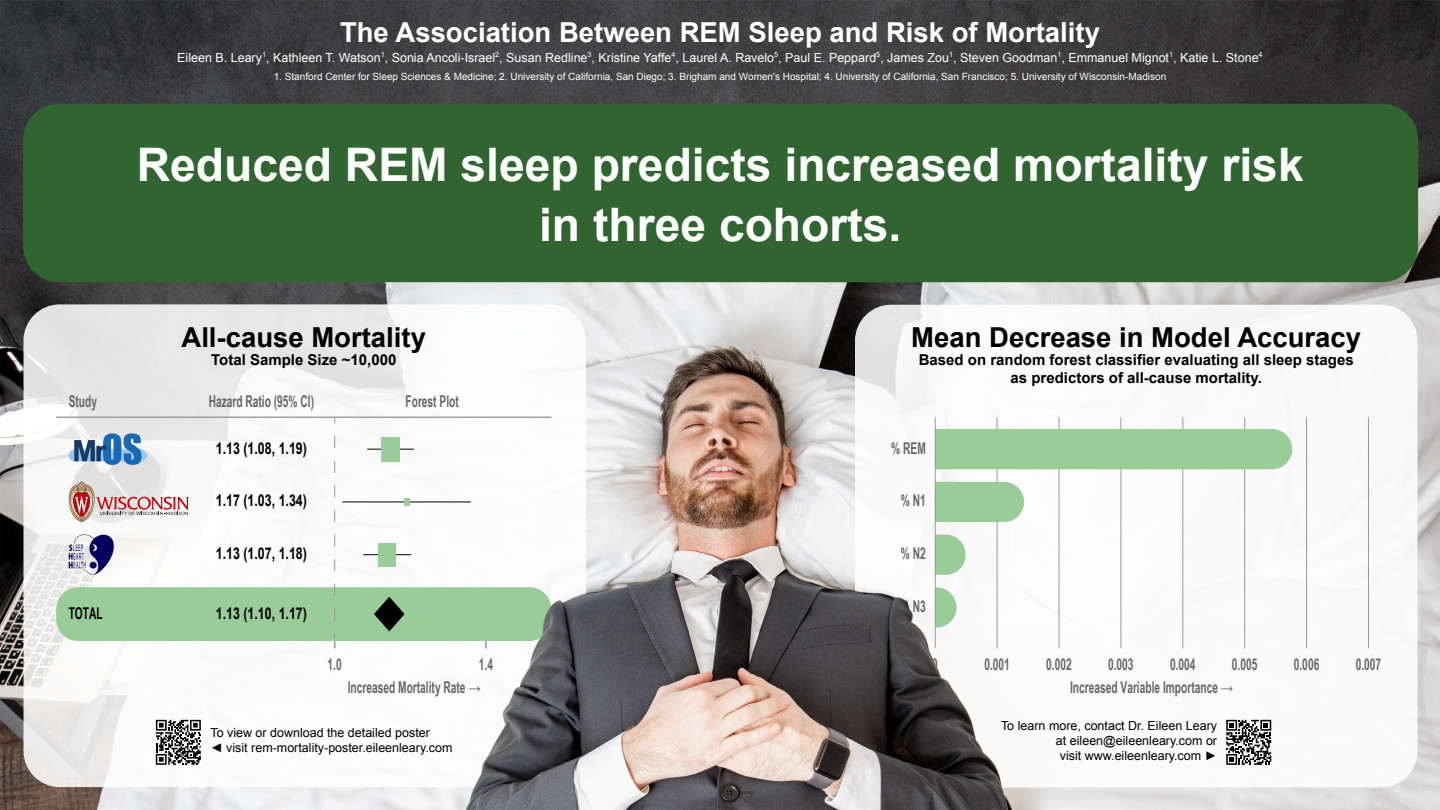
<style>
.page{position:relative;width:1440px;height:810px;background:#fff}
.page>*{position:absolute;margin:0;border:0;box-sizing:border-box;transform-origin:0 0}
.t1{font:700 46.2px/60.2px "Arial";color:#fff;text-align:center}
.t2{font:700 27.6px "Arial";color:#fff}
.t3{font:700 27.6px "Arial";color:#000}
.t4{font:700 16.2px "Arial Narrow";color:#666;scale:.77 1}
.t5{font:700 16.2px "Arial";color:#000;scale:.77 1}
.t6{font:700 16.2px "Arial Narrow";color:#000;scale:.77 1}
.t7{font:700 15px/18px "Arial";color:#000;text-align:center}
.t8{font:12.4px "Arial";color:#fff}
.t9{font:12.4px/15px "Arial";color:#000;text-align:right}
.t10{font:10px "Arial";color:#fff}
.s1{font-family:"Arial";font-weight:400}
</style>
<div class="page">
<img style="left:0;top:0;width:1440px;height:810px">
<div style="left:855px;top:305px;width:563px;height:482px;background:#fff;border-radius:36px"></div>
<svg style="left:24px;top:304px;width:562px;height:483px"></svg>
<div style="left:23px;top:104px;width:1395px;height:178px;background:#326432;border-radius:36px"></div>
<svg style="left:1226px;top:720px;width:45px;height:45px"></svg>
<svg style="left:156px;top:720px;width:45px;height:45px"></svg>
<div style="left:56px;top:587px;width:495px;height:54px;background:#9c9;border-radius:22px"></div>
<hr style="left:997px;top:417px;width:1px;height:231px;background:#999">
<hr style="left:1059px;top:417px;width:1px;height:231px;background:#999">
<hr style="left:1120px;top:417px;width:1px;height:231px;background:#999">
<hr style="left:1182px;top:417px;width:1px;height:231px;background:#999">
<hr style="left:1244px;top:417px;width:1px;height:231px;background:#999">
<hr style="left:1306px;top:417px;width:1px;height:231px;background:#999">
<hr style="left:1368px;top:417px;width:1px;height:231px;background:#999">
<div style="left:936px;top:429px;width:356px;height:40px;background:#9c9"></div>
<div style="left:936px;top:482px;width:88px;height:40px;background:#9c9"></div>
<hr style="left:935px;top:417px;width:1px;height:231px;background:#999">
<svg style="left:69px;top:449px;width:78px;height:12px"></svg>
<svg style="left:74px;top:433px;width:67px;height:32px;background:#6690bb"></svg>
<svg style="left:68px;top:482px;width:121px;height:40px"></svg>
<svg style="left:69px;top:532px;width:45px;height:43px"></svg>
<svg style="left:334px;top:436px;width:1px;height:185px"></svg>
<svg style="left:334px;top:633px;width:1px;height:15px"></svg>
<hr style="left:56px;top:417px;width:495px;height:1px;background:#999">
<hr style="left:368px;top:449px;width:45px;height:1px;background:#000">
<svg style="left:381px;top:437px;width:19px;height:24px"></svg>
<svg style="left:374px;top:597px;width:31px;height:34px"></svg>
<hr style="left:364px;top:554px;width:47px;height:1px;background:#000">
<svg style="left:378px;top:543px;width:18px;height:23px"></svg>
<hr style="left:343px;top:501px;width:127px;height:1px;background:#000">
<svg style="left:404px;top:498px;width:5px;height:8px"></svg>
<img style="left:416px;top:528px;width:608px;height:282px">
<h2 class="t2" style="left:340px;top:14px;width:761px">The Association Between REM Sleep and Risk of Mortality</h2>
<p class="t8" style="left:177px;top:49px;width:1087px">Eileen B. Leary<sup>1</sup>, Kathleen T. Watson<sup>1</sup>, Sonia Ancoli-Israel<sup>2</sup>, Susan Redline<sup>3</sup>, Kristine Yaffe<sup>4</sup>, Laurel A. Ravelo<sup>5</sup>, Paul E. Peppard<sup>5</sup>, James Zou<sup>1</sup>, Steven Goodman<sup>1</sup>, Emmanuel Mignot<sup>1</sup>, Katie L. Stone<sup>4</sup></p>
<p class="t10" style="left:274px;top:70px;width:894px">1. Stanford Center for Sleep Sciences &amp; Medicine; 2. University of California, San Diego; 3. Brigham and Women's Hospital; 4. University of California, San Francisco; 5. University of Wisconsin-Madison</p>
<h1 class="t1" style="left:137px;top:136px;width:1168px">Reduced REM sleep predicts increased mortality risk in three cohorts.</h1>
<h2 class="t3" style="left:181px;top:319px;width:246px">All-cause Mortality</h2>
<h3 class="t7" style="left:211px;top:351px;width:187px">Total Sample Size ~10,000</h3>
<h3 class="t4" style="left:69px;top:389px;width:38px">Study</h3>
<h3 class="t4" style="left:209px;top:389px;width:138px">Hazard Ratio (95% CI)</h3>
<h3 class="t4" style="left:406px;top:389px;width:71px">Forest Plot</h3>
<h3 class="t5" style="left:216px;top:437px;width:120px">1.13 (1.08, 1.19)</h3>
<h3 class="t5" style="left:216px;top:490px;width:120px">1.17 (1.03, 1.34)</h3>
<h3 class="t5" style="left:216px;top:543px;width:120px">1.13 (1.07, 1.18)</h3>
<h3 class="t6" style="left:69px;top:601px;width:46px">TOTAL</h3>
<h3 class="t5" style="left:216px;top:602px;width:120px">1.13 (1.10, 1.17)</h3>
<h3 class="t4" style="left:328px;top:652px;width:20px">1.0</h3>
<h3 class="t4" style="left:479px;top:652px;width:20px">1.4</h3>
<h2 class="t3" style="left:911px;top:319px;width:451px">Mean Decrease in Model Accuracy</h2>
<h3 class="t7" style="left:919px;top:351px;width:437px">Based on random forest classifier evaluating all sleep stages as predictors of all-cause mortality.</h3>
<h3 class="t4" style="left:891px;top:436px;width:46px">% REM</h3>
<h3 class="t4" style="left:901px;top:488px;width:34px">% N1</h3>
<h3 class="t4" style="left:901px;top:541px;width:34px">% N2</h3>
<h3 class="t4" style="left:901px;top:594px;width:34px">% N3</h3>
<h3 class="t4" style="left:932px;top:652px;width:9px">0</h3>
<h3 class="t4" style="left:984px;top:652px;width:35px">0.001</h3>
<h3 class="t4" style="left:1046px;top:652px;width:35px">0.002</h3>
<h3 class="t4" style="left:1108px;top:652px;width:35px">0.003</h3>
<h3 class="t4" style="left:1170px;top:652px;width:35px">0.004</h3>
<h3 class="t4" style="left:1232px;top:652px;width:35px">0.005</h3>
<h3 class="t4" style="left:1294px;top:652px;width:35px">0.006</h3>
<h3 class="t4" style="left:1356px;top:652px;width:35px">0.007</h3>
<h3 class="t4" style="left:348px;top:676px;width:174px">Increased Mortality Rate <span class="s1">→</span></h3>
<h3 class="t4" style="left:1070px;top:676px;width:213px">Increased Variable Importance <span class="s1">→</span></h3>
<p class="t9" style="left:210px;top:725px;width:244px;text-align:left">To view or download the detailed poster<br>◄ visit rem-mortality-poster.eileenleary.com</p>
<p class="t9" style="left:1001px;top:718px;width:218px">To learn more, contact Dr. Eileen Leary at eileen@eileenleary.com or<br>visit www.eileenleary.com ►</p>
</div>
